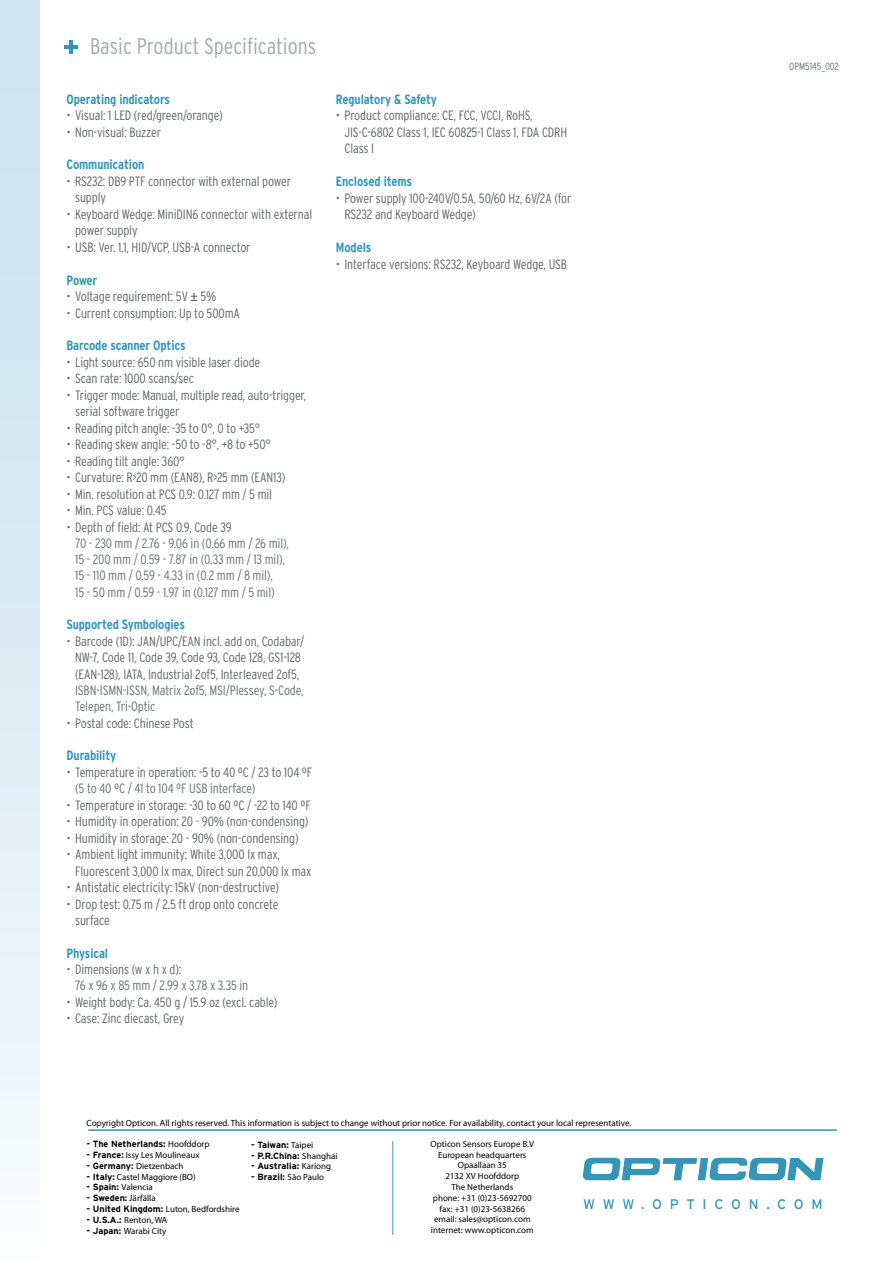
<style>
.page{position:relative;width:893px;height:1263px;background:#fff}
.page>*{position:absolute;margin:0;border:0;box-sizing:border-box;transform-origin:0 0}
.t1{font:300 condensed 22.5px "Interstate";color:#a7a9ac}
.t2{font:13.95px "Interstate";letter-spacing:.56em;color:#3396b8}
.t3{font:300 condensed 13.5px/16.5px "Interstate";letter-spacing:-.01em;color:#636467}
.t4{font:300 condensed 13.5px/16.2px "Interstate";letter-spacing:-.01em;color:#6d6f71}
.t5{font:700 condensed 13.5px "Interstate";letter-spacing:-.01em;color:#3397b9}
.t6{font:300 condensed 10.5px "Interstate";color:#6d6f71}
.t7{font:9px/10.8px "Myriad Pro";color:#000;text-align:center}
.t8{font:700 9px "Interstate";color:#000}
.s1{font-family:"Arial";font-weight:400;font-stretch:normal}
.s2{font-family:"Myriad Pro";font-weight:400}
.s3{font-family:"Interstate";font-weight:700}
</style>
<div class="page">
<div style="left:0;top:0;width:40px;height:1263px;background:linear-gradient(to bottom,#c8e1ee,#f6fafc)"></div>
<hr style="left:65px;top:45px;width:13px;height:4px;background:#3396b8">
<hr style="left:70px;top:40px;width:3px;height:14px;background:#3396b8">
<hr style="left:88px;top:1129px;width:749px;height:2px;background:#3396b8">
<hr style="left:392px;top:1141px;width:1px;height:94px;background:#3396b8">
<svg style="left:582px;top:1158px;width:241px;height:22px"></svg>
<h1 class="t1" style="left:90px;top:33px;width:228px">Basic Product Specifications</h1>
<p class="t5" style="left:67px;top:91px;width:105px">Operating indicators</p>
<p class="t3" style="left:67px;top:107px;width:158px">• Visual: 1 LED (red/green/orange)</p>
<p class="t3" style="left:67px;top:124px;width:96px">• Non-visual: Buzzer</p>
<p class="t5" style="left:67px;top:157px;width:79px">Communication</p>
<p class="t3" style="left:75px;top:173px;width:218px;text-indent:-9px">• RS232: DB9 PTF connector with external power supply</p>
<p class="t3" style="left:75px;top:206px;width:239px;text-indent:-9px">• Keyboard Wedge: MiniDIN6 connector with external power supply</p>
<p class="t3" style="left:67px;top:239px;width:185px">• USB: Ver. 1.1, HID/VCP, USB-A connector</p>
<p class="t5" style="left:67px;top:272px;width:32px">Power</p>
<p class="t3" style="left:67px;top:288px;width:151px">• Voltage requirement: 5V <span class="s1">±</span> 5%</p>
<p class="t3" style="left:67px;top:304px;width:175px">• Current consumption: Up to 500mA</p>
<p class="t5" style="left:67px;top:338px;width:121px">Barcode scanner Optics</p>
<p class="t3" style="left:67px;top:354px;width:195px">• Light source: 650 nm visible laser diode</p>
<p class="t3" style="left:67px;top:370px;width:129px">• Scan rate: 1000 scans/sec</p>
<p class="t3" style="left:75px;top:387px;width:233px;text-indent:-9px">• Trigger mode: Manual, multiple read, auto-trigger, serial software trigger</p>
<p class="t3" style="left:67px;top:420px;width:195px">• Reading pitch angle: -35 to 0°, 0 to +35°</p>
<p class="t3" style="left:67px;top:436px;width:206px">• Reading skew angle: -50 to -8°, +8 to +50°</p>
<p class="t3" style="left:67px;top:453px;width:120px">• Reading tilt angle: 360°</p>
<p class="t3" style="left:67px;top:469px;width:220px">• Curvature: R&gt;20 mm (EAN8), R&gt;25 mm (EAN13)</p>
<p class="t3" style="left:67px;top:486px;width:207px">• Min. resolution at PCS 0.9: 0.127 mm / 5 mil</p>
<p class="t3" style="left:67px;top:502px;width:102px">• Min. PCS value: 0.45</p>
<p class="t3" style="left:67px;top:519px;width:167px">• Depth of field: At PCS 0.9, Code 39</p>
<p class="t4" style="left:75px;top:535px;width:215px">70 - 230 mm / 2.76 - 9.06 in (0.66 mm / 26 mil), 15 - 200 mm / 0.59 - 7.87 in (0.33 mm / 13 mil), 15 - 110 mm / 0.59 - 4.33 in (0.2 mm / 8 mil),<br>15 - 50 mm / 0.59 - 1.97 in (0.127 mm / 5 mil)</p>
<p class="t5" style="left:67px;top:617px;width:120px">Supported Symbologies</p>
<p class="t3" style="left:67px;top:633px;width:239px;text-align:center">• Barcode (1D): JAN/UPC/EAN incl. add on, Codabar/<br>NW-7, Code 11, Code 39, Code 93, Code 128, GS1-128 (EAN-128), IATA, Industrial 2of5, Interleaved 2of5,</p>
<p class="t4" style="left:75px;top:682px;width:230px">ISBN-ISMN-ISSN, Matrix 2of5, MSI/Plessey, S-Code,<br>Telepen, Tri-Optic</p>
<p class="t3" style="left:67px;top:714px;width:129px">• Postal code: Chinese Post</p>
<p class="t5" style="left:67px;top:748px;width:51px">Durability</p>
<p class="t3" style="left:67px;top:764px;width:247px">• Temperature in operation: -5 to 40 ºC / 23 to 104 ºF</p>
<p class="t4" style="left:75px;top:780px;width:182px">(5 to 40 ºC / 41 to 104 ºF USB interface)</p>
<p class="t3" style="left:67px;top:796px;width:246px">• Temperature in storage: -30 to 60 ºC / -22 to 140 ºF</p>
<p class="t3" style="left:67px;top:813px;width:244px">• Humidity in operation: 20 - 90% (non-condensing)</p>
<p class="t3" style="left:67px;top:829px;width:234px">• Humidity in storage: 20 - 90% (non-condensing)</p>
<p class="t3" style="left:75px;top:846px;width:238px;text-indent:-9px">• Ambient light immunity: White 3,000 lx max,<br>Fluorescent 3,000 lx max, Direct sun 20,000 lx max</p>
<p class="t3" style="left:67px;top:879px;width:214px">• Antistatic electricity: 15kV (non-destructive)</p>
<p class="t3" style="left:75px;top:895px;width:205px;text-indent:-9px">• Drop test: 0.75 m / 2.5 ft drop onto concrete surface</p>
<p class="t5" style="left:67px;top:945px;width:43px">Physical</p>
<p class="t3" style="left:67px;top:961px;width:116px">• Dimensions (w x h x d):</p>
<p class="t4" style="left:75px;top:977px;width:175px">76 x 96 x 85 mm / 2.99 x 3.78 x 3.35 in</p>
<p class="t3" style="left:67px;top:994px;width:212px">• Weight body: Ca. 450 g / 15.9 oz (excl. cable)</p>
<p class="t3" style="left:67px;top:1010px;width:119px">• Case: Zinc diecast, Grey</p>
<p class="t5" style="left:336px;top:91px;width:102px">Regulatory &amp; Safety</p>
<p class="t3" style="left:344px;top:107px;width:224px;text-indent:-9px">• Product compliance: CE, FCC, VCCI, RoHS,<br>JIS-C-6802 Class 1, IEC 60825-1 Class 1, FDA CDRH<br>Class I</p>
<p class="t5" style="left:336px;top:174px;width:78px">Enclosed items</p>
<p class="t3" style="left:344px;top:189px;width:229px;text-indent:-9px">• Power supply 100-240V/0.5A, 50/60 Hz, 6V/2A (for<br>RS232 and Keyboard Wedge)</p>
<p class="t5" style="left:336px;top:240px;width:37px">Models</p>
<p class="t3" style="left:336px;top:255px;width:233px">• Interface versions: RS232, Keyboard Wedge, USB</p>
<p class="t6" style="left:789px;top:60px;width:51px">OPM5145_002</p>
<p class="t7" style="left:87px;top:1117px;width:546px">Copyright Opticon. All rights reserved. This information is subject to change without prior notice. For availability, contact your local representative.</p>
<p class="t8" style="left:87px;top:1139px;width:125px">- The Netherlands: <span class="s2">Hoofddorp</span></p>
<p class="t7" style="left:87px;top:1149px;width:115px"><span class="s3">- France:</span> Issy Les Moulineaux</p>
<p class="t7" style="left:87px;top:1160px;width:98px"><span class="s3">- Germany:</span> Dietzenbach</p>
<p class="t7" style="left:87px;top:1171px;width:110px"><span class="s3">- Italy:</span> Castel Maggiore (BO)</p>
<p class="t7" style="left:87px;top:1182px;width:68px"><span class="s3">- Spain:</span> Valencia</p>
<p class="t8" style="left:87px;top:1193px;width:71px">- Sweden: <span class="s2">Järfälla</span></p>
<p class="t7" style="left:87px;top:1203px;width:154px"><span class="s3">- United Kingdom:</span> Luton, Bedfordshire</p>
<p class="t7" style="left:87px;top:1214px;width:82px"><span class="s3">- U.S.A.:</span> Renton, WA</p>
<p class="t7" style="left:87px;top:1225px;width:81px"><span class="s3">- Japan:</span> Warabi City</p>
<p class="t7" style="left:431px;top:1138px;width:105px">Opticon Sensors Europe B.V<br>European headquarters<br>Opaallaan 35<br>2132 XV Hoofddorp<br>The Netherlands<br>phone: +31 (0)23-5692700 fax: +31 (0)23-5638266 email: sales@opticon.com internet: www.opticon.com</p>
<p class="t8" style="left:251px;top:1140px;width:64px">- Taiwan: <span class="s2">Taipei</span></p>
<p class="t8" style="left:251px;top:1150px;width:88px">- P.R.China: <span class="s2">Shanghai</span></p>
<p class="t8" style="left:251px;top:1161px;width:81px">- Australia: <span class="s2">Kariong</span></p>
<p class="t8" style="left:251px;top:1172px;width:74px">- Brazil: <span class="s2">São Paulo</span></p>
<p class="t2" style="left:583px;top:1196px;width:241px">WWW.OPTICON.COM</p>
</div>
